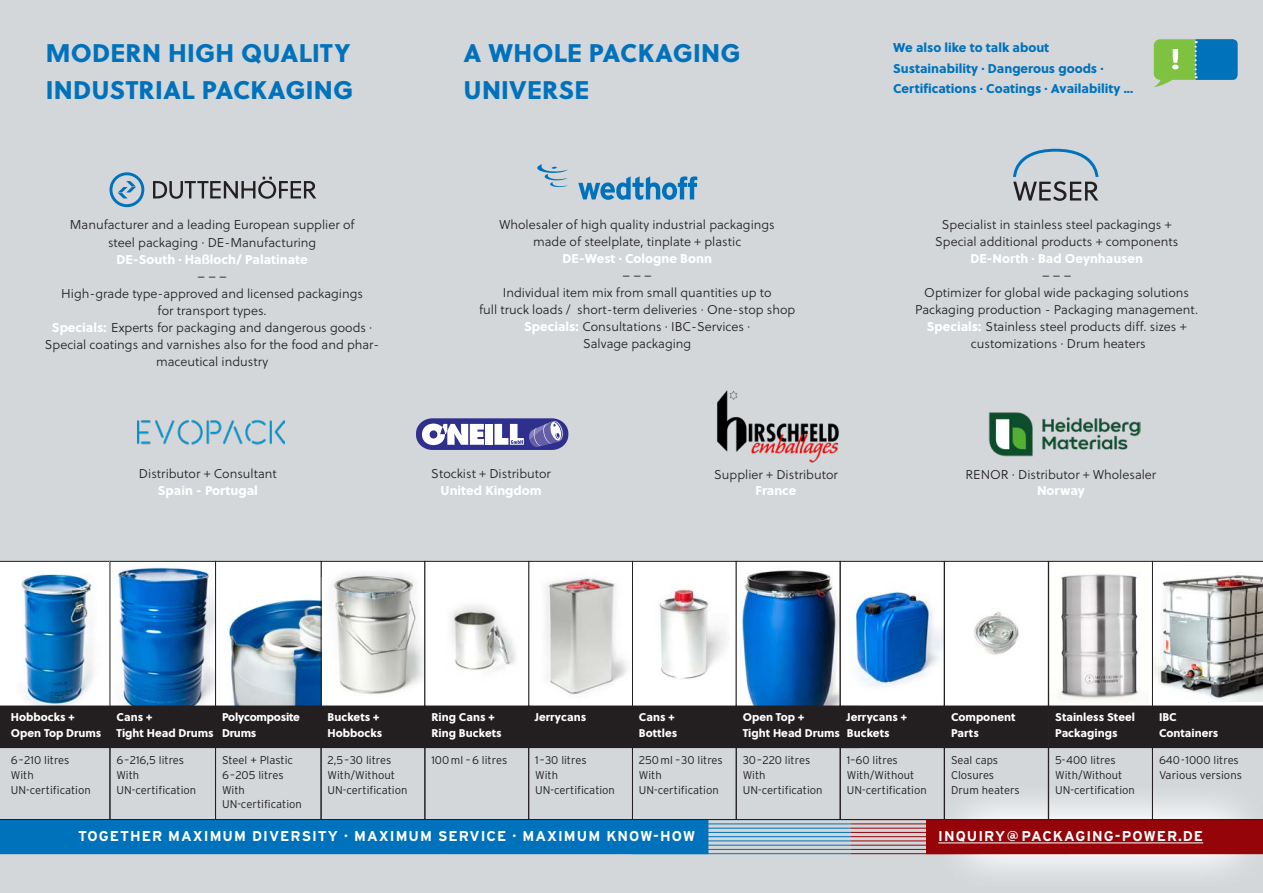
<style>
.page{position:relative;width:1263px;height:893px;background:#d3d7da}
.page>*{position:absolute;margin:0;border:0;box-sizing:border-box;transform-origin:0 0}
.t1{font:25.5px/37.5px "Soleil Xb";letter-spacing:.01em;color:#0072bc}
.t2{font:700 14.25px "Interstate";letter-spacing:.07em;color:#fff}
.t3{font:12.75px/17px "Soleil Lt";color:#231f20;text-align:center}
.t4{font:12.75px "Soleil Xb";color:#fff}
.t5{font:12.75px/20.2px "Soleil Xb";color:#0072bc}
.t6{font:300 11.25px/15px "Interstate";color:#231f20}
.t7{font:11.25px/16.5px "Soleil Xb";color:#fff}
.t8{font:11.25px/16.5px "Soleil Xb";letter-spacing:-.02em;color:#fff}
.s1{font-family:"Soleil Xb";color:#fff}
</style>
<div class="page">
<hr style="left:632px;top:853px;width:218px;height:1px;background:#0072bc">
<hr style="left:632px;top:849px;width:218px;height:1px;background:#0072bc">
<hr style="left:632px;top:845px;width:218px;height:1px;background:#0072bc">
<hr style="left:632px;top:841px;width:218px;height:1px;background:#0072bc">
<hr style="left:632px;top:836px;width:218px;height:1px;background:#0072bc">
<hr style="left:632px;top:832px;width:218px;height:1px;background:#0072bc">
<hr style="left:632px;top:828px;width:218px;height:1px;background:#0072bc">
<hr style="left:632px;top:824px;width:218px;height:1px;background:#0072bc">
<hr style="left:850px;top:853px;width:219px;height:1px;background:#940408">
<hr style="left:850px;top:849px;width:219px;height:1px;background:#940408">
<hr style="left:850px;top:845px;width:219px;height:1px;background:#940408">
<hr style="left:850px;top:841px;width:219px;height:1px;background:#940408">
<hr style="left:850px;top:836px;width:219px;height:1px;background:#940408">
<hr style="left:850px;top:832px;width:219px;height:1px;background:#940408">
<hr style="left:850px;top:828px;width:219px;height:1px;background:#940408">
<hr style="left:850px;top:824px;width:219px;height:1px;background:#940408">
<svg style="left:930px;top:854px;width:333px;height:20px;fill:#e3e5e7"></svg>
<div style="left:1154px;top:39px;width:83px;height:41px;background:#7fc241;border-radius:6px"></div>
<svg style="left:1194px;top:39px;width:43px;height:41px;background:#0a78b8"></svg>
<svg style="left:1154px;top:49px;width:24px;height:38px"></svg>
<svg style="left:537px;top:164px;width:31px;height:23px"></svg>
<svg style="left:578px;top:176px;width:119px;height:24px"></svg>
<svg style="left:153px;top:177px;width:163px;height:22px"></svg>
<svg style="left:109px;top:172px;width:35px;height:35px"></svg>
<svg style="left:1013px;top:149px;width:85px;height:52px"></svg>
<div style="left:632px;top:561px;width:104px;height:145px;background:#fff"></div>
<img style="left:708px;top:604px;width:18px;height:65px">
<img style="left:738px;top:563px;width:100px;height:141px">
<div style="left:736px;top:561px;width:104px;height:145px;border:1px solid #231f20"></div>
<svg style="left:842px;top:563px;width:84px;height:141px;background:#8db6df"></svg>
<div style="left:840px;top:561px;width:104px;height:145px;border:1px solid #231f20"></div>
<img style="left:138px;top:419px;width:147px;height:26px">
<img style="left:989px;top:412px;width:151px;height:45px">
<img style="left:717px;top:390px;width:122px;height:73px">
<svg style="left:416px;top:418px;width:152px;height:32px;background:#8485bb"></svg>
<div style="left:632px;top:706px;width:104px;height:42px;background:#231f20"></div>
<div style="left:736px;top:706px;width:123px;height:42px;background:#231f20"></div>
<div style="left:840px;top:706px;width:104px;height:42px;background:#231f20"></div>
<svg style="left:0;top:561px;width:708px;height:293px"></svg>
<div style="left:321px;top:747px;width:104px;height:73px;border:1px solid #231f20"></div>
<div style="left:632px;top:747px;width:104px;height:73px;border:1px solid #231f20"></div>
<div style="left:215px;top:747px;width:106px;height:73px;border:1px solid #231f20"></div>
<div style="left:528px;top:747px;width:105px;height:73px;border:1px solid #231f20"></div>
<svg style="left:926px;top:561px;width:337px;height:293px"></svg>
<div style="left:110px;top:747px;width:106px;height:73px;border:1px solid #231f20"></div>
<div style="left:425px;top:747px;width:104px;height:73px;border:1px solid #231f20"></div>
<div style="left:736px;top:747px;width:104px;height:73px;border:1px solid #231f20"></div>
<div style="left:840px;top:747px;width:104px;height:73px;border:1px solid #231f20"></div>
<div style="left:944px;top:747px;width:104px;height:73px;border:1px solid #231f20"></div>
<div style="left:1048px;top:747px;width:104px;height:73px;border:1px solid #231f20"></div>
<h1 class="t1" style="left:46px;top:32px;width:309px">MODERN HIGH QUALITY<br>INDUSTRIAL PACKAGING</h1>
<h1 class="t1" style="left:463px;top:32px;width:278px">A WHOLE PACKAGING<br>UNIVERSE</h1>
<p class="t5" style="left:893px;top:37px;width:242px">We also like to talk about<br>Sustainability · Dangerous goods ·<br>Certifications · Coatings · Availability ...</p>
<p class="t3" style="left:70px;top:216px;width:286px;line-height:18px">Manufacturer and a leading European supplier of steel packaging · DE-Manufacturing</p>
<p class="t4" style="left:116px;top:249px;width:193px">DE-South · Haßloch/ Palatinate</p>
<p class="t3" style="left:45px;top:268px;width:336px">– – –<br>High-grade type-approved and licensed packagings<br>for transport types.<br><span class="s1">Specials:</span> Experts for packaging and dangerous goods · Special coatings and varnishes also for the food and phar&shy;maceutical industry</p>
<p class="t3" style="left:139px;top:465px;width:139px">Distributor + Consultant</p>
<p class="t4" style="left:158px;top:481px;width:102px">Spain - Portugal</p>
<p class="t3" style="left:499px;top:216px;width:277px">Wholesaler of high quality industrial packagings made of steelplate, tinplate + plastic</p>
<p class="t4" style="left:562px;top:248px;width:151px">DE-West · Cologne Bonn</p>
<p class="t3" style="left:479px;top:267px;width:318px">– – –<br>Individual item mix from small quantities up to<br>full truck loads / short-term deliveries · One-stop shop <span class="s1">Specials:</span> Consultations · IBC-Services ·<br>Salvage packaging</p>
<p class="t3" style="left:431px;top:465px;width:121px">Stockist + Distributor</p>
<p class="t4" style="left:441px;top:481px;width:103px">United Kingdom</p>
<p class="t3" style="left:714px;top:465px;width:125px">Supplier + Distributor</p>
<p class="t4" style="left:755px;top:481px;width:43px">France</p>
<p class="t3" style="left:935px;top:216px;width:245px">Specialist in stainless steel packagings +<br>Special additional products + components</p>
<p class="t4" style="left:970px;top:248px;width:174px">DE-North · Bad Oeynhausen</p>
<p class="t3" style="left:915px;top:267px;width:284px">– – –<br>Optimizer for global wide packaging solutions Packaging production - Packaging management.<br><span class="s1">Specials:</span> Stainless steel products diff. sizes + customizations · Drum heaters</p>
<p class="t3" style="left:965px;top:465px;width:192px">RENOR · Distributor + Wholesaler</p>
<p class="t4" style="left:1037px;top:481px;width:49px">Norway</p>
<p class="t7" style="left:11px;top:708px;width:92px">Hobbocks +<br>Open Top Drums</p>
<p class="t7" style="left:328px;top:708px;width:56px">Buckets +<br>Hobbocks</p>
<p class="t7" style="left:639px;top:708px;width:40px">Cans +<br>Bottles</p>
<p class="t7" style="left:116px;top:708px;width:99px">Cans +<br>Tight Head Drums</p>
<p class="t7" style="left:431px;top:708px;width:72px">Ring Cans +<br>Ring Buckets</p>
<p class="t7" style="left:743px;top:708px;width:99px">Open Top +<br>Tight Head Drums</p>
<p class="t7" style="left:847px;top:708px;width:61px">Jerrycans +<br>Buckets</p>
<p class="t7" style="left:951px;top:708px;width:66px">Component<br>Parts</p>
<p class="t7" style="left:1055px;top:708px;width:81px">Stainless Steel<br>Packagings</p>
<p class="t8" style="left:222px;top:708px;width:79px">Polycomposite<br>Drums</p>
<p class="t7" style="left:535px;top:708px;width:52px">Jerrycans</p>
<p class="t7" style="left:1159px;top:708px;width:61px">IBC<br>Containers</p>
<p class="t6" style="left:11px;top:752px;width:81px">6–210 litres<br>With<br>UN-certification</p>
<p class="t6" style="left:328px;top:752px;width:81px">2,5–30 litres<br>With/Without<br>UN-certification</p>
<p class="t6" style="left:639px;top:752px;width:85px">250 ml –30 litres<br>With<br>UN-certification</p>
<p class="t6" style="left:116px;top:752px;width:81px">6–216,5 litres<br>With<br>UN-certification</p>
<p class="t6" style="left:431px;top:752px;width:77px">100 ml – 6 litres</p>
<p class="t6" style="left:743px;top:752px;width:81px">30–220 litres<br>With<br>UN-certification</p>
<p class="t6" style="left:847px;top:752px;width:81px">1–60 litres<br>With/Without<br>UN-certification</p>
<p class="t6" style="left:951px;top:752px;width:70px">Seal caps<br>Closures<br>Drum heaters</p>
<p class="t6" style="left:1055px;top:752px;width:81px">5-400 litres<br>With/Without<br>UN-certification</p>
<p class="t6" style="left:222px;top:752px;width:81px">Steel + Plastic<br>6–205 litres<br>With<br>UN-certification</p>
<p class="t6" style="left:535px;top:752px;width:81px">1–30 litres<br>With<br>UN-certification</p>
<p class="t6" style="left:1159px;top:752px;width:84px">640-1000 litres<br>Various versions</p>
<p class="t2" style="left:78px;top:828px;width:619px">TOGETHER MAXIMUM DIVERSITY · MAXIMUM SERVICE · MAXIMUM KNOW-HOW</p>
<p class="t2" style="left:938px;top:828px;width:266px">INQUIRY@ PACKAGING-POWER.DE</p>
</div>
